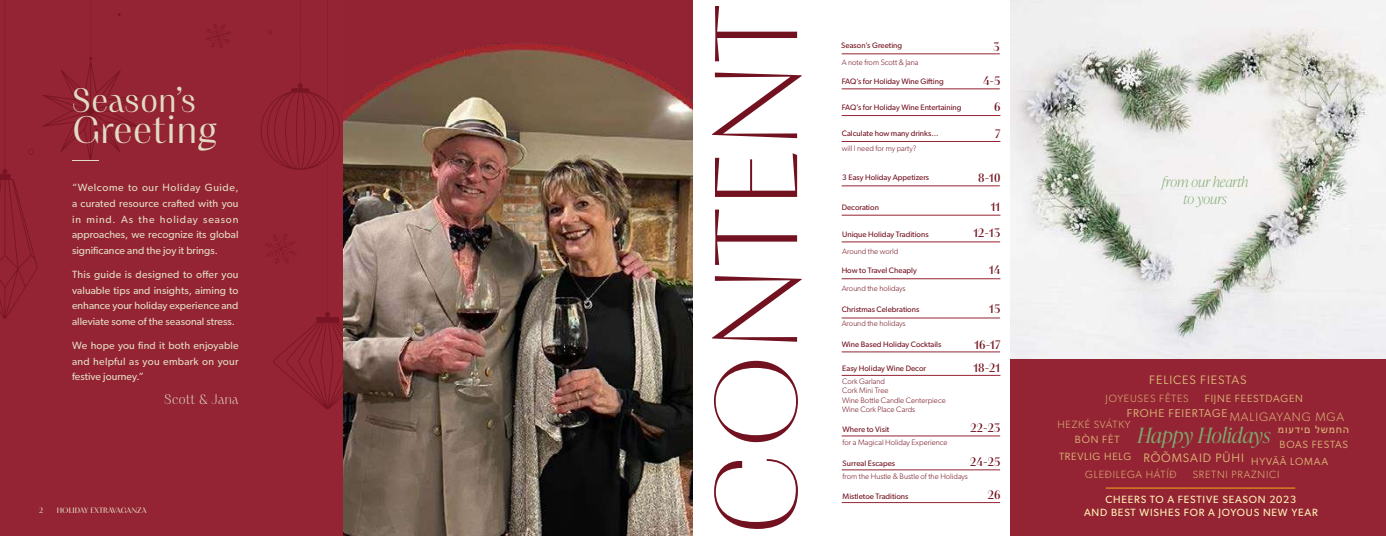
<style>
.page{position:relative;width:1386px;height:536px;background:#fff}
.page>*{position:absolute;margin:0;border:0;box-sizing:border-box;transform-origin:0 0}
.t1{font:100 118.12px "PF Marlet Display";color:#72111f}
.t2{font:300 38.5px "PF Marlet Display";color:#e2dbc3}
.t3{font:300 34.12px "PF Marlet Display";color:#e2dbc3}
.t4{font:italic 300 21px "Ivy Presto Display";color:#7fa86e}
.t5{font:italic 100 14px/16.8px "Ivy Presto Display";color:#7fa86e;text-align:center}
.t6{font:100 14px "PF Marlet Display";color:#e2dbc3}
.t7{font:500 12.25px "PF Marlet Display";color:#72111f}
.t8{font:12.25px "Gibson";letter-spacing:.075em;color:#deb879}
.t9{font:300 12.25px "Gibson";letter-spacing:.075em;color:#deb879}
.t10{font:11.38px "Gibson";letter-spacing:.075em;color:#deb879}
.t11{font:10.5px/15.8px "Gibson";color:#e2dbc3;text-align:justify}
.t12{font:10.5px/12.6px "Gibson";letter-spacing:.075em;color:#fff3b9;text-align:center}
.t13{font:300 10.5px "Gibson";letter-spacing:.075em;color:#deb879}
.t14{font:10.5px "Gibson";letter-spacing:.075em;color:#deb879}
.t15{font:10.5px "Arial Hebrew";color:#deb879}
.t16{font:7.88px "Gibson";color:#72111f}
.t17{font:300 7.88px/9.5px "Gibson";color:#72111f}
.t18{font:7.88px "PF Marlet Display";color:#e2dbc3}
</style>
<div class="page">
<div style="left:0;top:0;width:353px;height:536px;background:#942433"></div>
<svg style="left:4px;top:0;width:340px;height:409px"></svg>
<svg style="left:0;top:13px;width:344px;height:310px"></svg>
<img style="left:344px;top:0;width:349px;height:536px">
<div style="left:1011px;top:0;width:375px;height:536px;background:#942433"></div>
<img style="left:1011px;top:0;width:375px;height:358px">
<svg style="left:72px;top:160px;width:27px;height:1px"></svg>
<hr style="left:842px;top:54px;width:158px;height:1px;background:#942433">
<hr style="left:842px;top:115px;width:158px;height:1px;background:#942433">
<hr style="left:842px;top:89px;width:158px;height:1px;background:#942433">
<hr style="left:842px;top:351px;width:158px;height:1px;background:#942433">
<hr style="left:842px;top:435px;width:158px;height:1px;background:#942433">
<hr style="left:842px;top:469px;width:158px;height:1px;background:#942433">
<hr style="left:842px;top:502px;width:158px;height:1px;background:#942433">
<hr style="left:842px;top:375px;width:158px;height:1px;background:#942433">
<hr style="left:842px;top:215px;width:158px;height:1px;background:#942433">
<hr style="left:842px;top:278px;width:158px;height:1px;background:#942433">
<hr style="left:842px;top:317px;width:158px;height:1px;background:#942433">
<hr style="left:842px;top:241px;width:158px;height:1px;background:#942433">
<hr style="left:842px;top:185px;width:158px;height:1px;background:#942433">
<hr style="left:842px;top:141px;width:158px;height:1px;background:#942433">
<hr style="left:1106px;top:487px;width:189px;height:1px;background:#f8aa1b">
<h3 class="t3" style="left:72px;top:78px;width:126px">Season’s</h3>
<h2 class="t2" style="left:72px;top:105px;width:147px">Greeting</h2>
<p class="t11" style="left:72px;top:179px;width:168px">“Welcome to our Holiday Guide, a curated resource crafted with you in mind. As the holiday season approaches, we recognize its global significance and the joy it brings.</p>
<p class="t11" style="left:72px;top:266px;width:168px">This guide is designed to offer you valuable tips and insights, aiming to enhance your holiday experience and alleviate some of the seasonal stress.</p>
<p class="t11" style="left:72px;top:337px;width:168px">We hope you find it both enjoyable and helpful as you embark on your festive journey.”</p>
<h3 class="t6" style="left:164px;top:390px;width:76px">Scott &amp; Jana</h3>
<p class="t18" style="left:39px;top:505px;width:6px">2</p>
<p class="t18" style="left:57px;top:505px;width:91px">HOLIDAY EXTRAVAGANZA</p>
<h1 class="t1" style="left:682px;top:537px;width:533px;rotate:-90deg">CONTENT</h1>
<p class="t16" style="left:841px;top:40px;width:62px">Season’s Greeting</p>
<p class="t7" style="left:994px;top:38px;width:8px">3</p>
<p class="t17" style="left:842px;top:57px;width:78px">A note from Scott &amp; Jana</p>
<p class="t16" style="left:842px;top:76px;width:104px">FAQ’s for Holiday Wine Gifting</p>
<p class="t16" style="left:842px;top:103px;width:121px">FAQ’s for Holiday Wine Entertaining</p>
<p class="t16" style="left:842px;top:128px;width:98px">Calculate how many drinks...</p>
<p class="t17" style="left:842px;top:143px;width:76px">will I need for my party?</p>
<p class="t7" style="left:983px;top:73px;width:19px">4-5</p>
<p class="t7" style="left:994px;top:99px;width:8px">6</p>
<p class="t7" style="left:995px;top:125px;width:7px">7</p>
<p class="t16" style="left:842px;top:172px;width:89px">3 Easy Holiday Appetizers</p>
<p class="t7" style="left:978px;top:169px;width:24px">8-10</p>
<p class="t16" style="left:842px;top:202px;width:39px">Decoration</p>
<p class="t7" style="left:991px;top:199px;width:11px">11</p>
<p class="t16" style="left:842px;top:229px;width:88px">Unique Holiday Traditions</p>
<p class="t7" style="left:973px;top:225px;width:29px">12-13</p>
<p class="t17" style="left:842px;top:247px;width:58px">Around the world</p>
<p class="t16" style="left:842px;top:266px;width:77px">How to Travel Cheaply</p>
<p class="t17" style="left:842px;top:283px;width:65px">Around the holidays</p>
<p class="t16" style="left:842px;top:305px;width:79px">Christmas Celebrations</p>
<p class="t17" style="left:842px;top:318px;width:65px">Around the holidays</p>
<p class="t16" style="left:842px;top:340px;width:101px">Wine Based Holiday Cocktails</p>
<p class="t7" style="left:989px;top:262px;width:13px">14</p>
<p class="t7" style="left:989px;top:301px;width:13px">15</p>
<p class="t7" style="left:974px;top:336px;width:28px">16-17</p>
<p class="t7" style="left:973px;top:360px;width:29px">18-21</p>
<p class="t16" style="left:842px;top:363px;width:86px">Easy Holiday Wine Decor</p>
<p class="t17" style="left:842px;top:376px;width:105px">Cork Garland<br>Cork Mini Tree<br>Wine Bottle Candle Centerpiece<br>Wine Cork Place Cards</p>
<p class="t16" style="left:843px;top:424px;width:48px">Where to Visit</p>
<p class="t17" style="left:843px;top:437px;width:106px">for a Magical Holiday Experience</p>
<p class="t16" style="left:843px;top:458px;width:54px">Surreal Escapes</p>
<p class="t17" style="left:843px;top:471px;width:127px">from the Hustle &amp; Bustle of the Holidays</p>
<p class="t16" style="left:843px;top:491px;width:67px">Mistletoe Traditions</p>
<p class="t7" style="left:970px;top:419px;width:32px">22-23</p>
<p class="t7" style="left:970px;top:454px;width:32px">24-25</p>
<p class="t7" style="left:988px;top:486px;width:14px">26</p>
<h3 class="t5" style="left:1162px;top:173px;width:88px">from our hearth to yours</h3>
<p class="t8" style="left:1149px;top:372px;width:99px">FELICES FIESTAS</p>
<p class="t10" style="left:1127px;top:406px;width:102px">FROHE FEIERTAGE</p>
<p class="t13" style="left:1106px;top:392px;width:85px">JOYEUSES FÊTES</p>
<p class="t14" style="left:1205px;top:392px;width:100px">FIJNE FEESTDAGEN</p>
<p class="t14" style="left:1280px;top:438px;width:70px">BOAS FESTAS</p>
<p class="t9" style="left:1230px;top:409px;width:116px">MALIGAYANG MGA</p>
<p class="t8" style="left:1143px;top:450px;width:186px">RÕÕMSAID PÜHI <sub>HYVÄÄ</sub> <sub>LOMAA</sub></p>
<p class="t13" style="left:1085px;top:468px;width:93px">GLEÐILEGA HÁTÍÐ</p>
<p class="t13" style="left:1193px;top:467px;width:88px">SRETNI PRAZNICI</p>
<p class="t13" style="left:1057px;top:418px;width:75px">HEZKÉ SVÁTKY</p>
<p class="t15" style="left:1278px;top:424px;width:73px">מ עו םיד של מ ח ה</p>
<h3 class="t4" style="left:1137px;top:420px;width:135px">Happy Holidays</h3>
<p class="t14" style="left:1075px;top:433px;width:46px">BÒN FÈT</p>
<p class="t14" style="left:1059px;top:450px;width:74px">TREVLIG HELG</p>
<p class="t12" style="left:1084px;top:493px;width:235px">CHEERS TO A FESTIVE SEASON 2023<br>AND BEST WISHES FOR A JOYOUS NEW YEAR</p>
</div>
